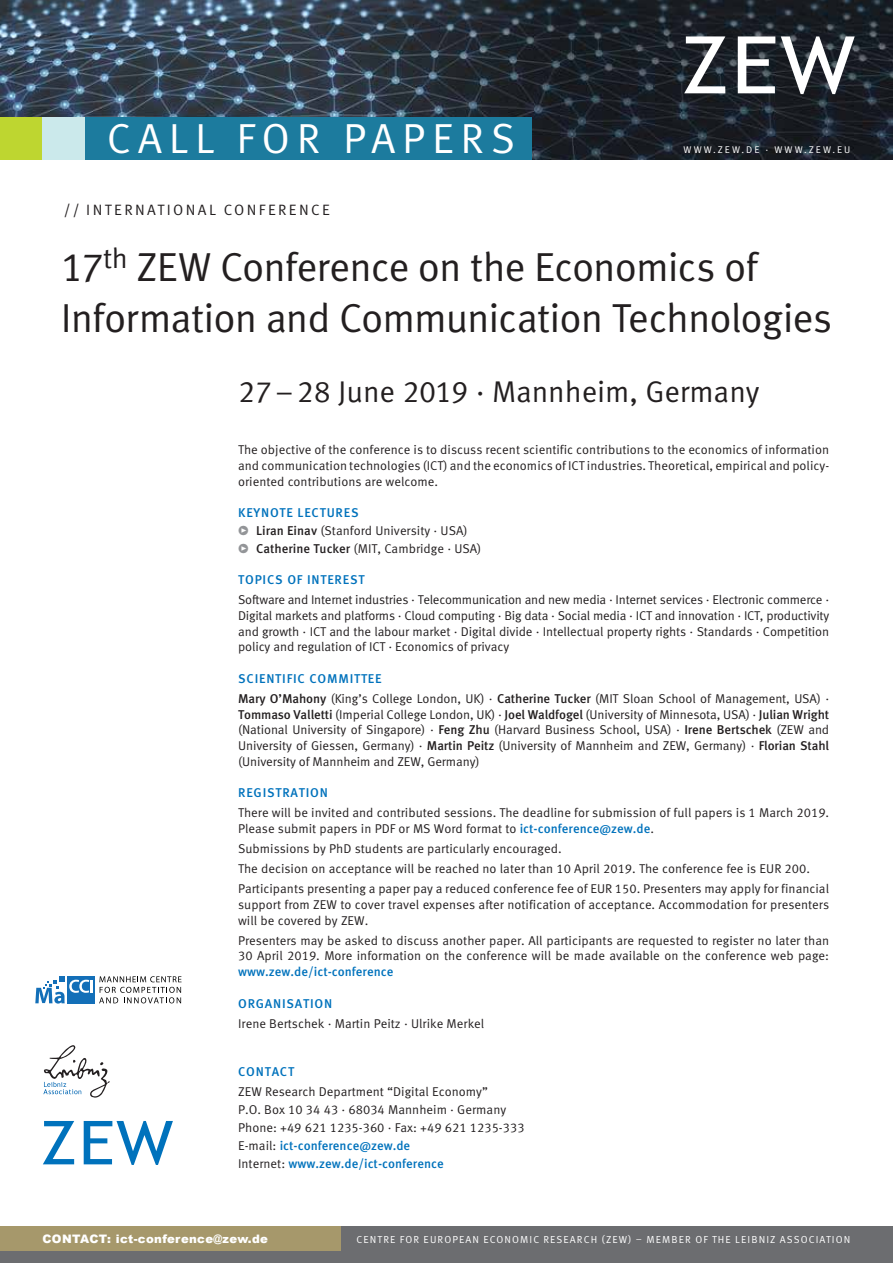
<style>
.page{position:relative;width:893px;height:1263px;background:#fff}
.page>*{position:absolute;margin:0;border:0;box-sizing:border-box;transform-origin:0 0}
.t1{font:42px "Meta Pro";letter-spacing:.16em;color:#fff}
.t2{font:40.5px/51px "Meta Pro";letter-spacing:-.025em;color:#231f20}
.t3{font:30px "Meta Pro";letter-spacing:-.005em;color:#231f20}
.t4{font:15px "Meta Pro";letter-spacing:.16em;color:#231f20}
.t5{font:12.75px/15.8px "Meta Pro";color:#231f20}
.t6{font:500 12.75px "Meta Pro";letter-spacing:.06em;color:#0072bc}
.t7{font:500 12.75px "Meta Pro";color:#0072bc}
.t8{font:900 11.7px "Arial";letter-spacing:.015em;color:#fff}
.t9{font:10.2px "Meta Pro";letter-spacing:.11em;color:#fff}
.t10{font:9.75px "Meta Pro";letter-spacing:.21em;color:#fff}
.s1{font-weight:500;color:#0072bc}
.s2{color:#939598}
.s3{font-weight:500}
</style>
<div class="page">
<div style="left:0;top:1226px;width:893px;height:37px;background:#6c6d70"></div>
<div style="left:0;top:1226px;width:340px;height:25px;background:#a6986b"></div>
<img style="left:0;top:0;width:893px;height:160px">
<svg style="left:684px;top:36px;width:41px;height:57px"></svg>
<svg style="left:738px;top:36px;width:37px;height:57px"></svg>
<svg style="left:781px;top:36px;width:74px;height:58px"></svg>
<div style="left:0;top:117px;width:43px;height:43px;background:#bed630"></div>
<div style="left:43px;top:117px;width:42px;height:43px;background:#cbe9eb"></div>
<div style="left:85px;top:117px;width:446px;height:43px;background:#1c7b9e"></div>
<svg style="left:43px;top:1121px;width:31px;height:43px"></svg>
<svg style="left:84px;top:1121px;width:89px;height:44px"></svg>
<div style="left:67px;top:976px;width:28px;height:27px;background:#136fb8"></div>
<svg style="left:35px;top:976px;width:58px;height:27px"></svg>
<svg style="left:99px;top:976px;width:83px;height:27px"></svg>
<svg style="left:43px;top:1045px;width:67px;height:53px"></svg>
<h1 class="t1" style="left:107px;top:111px;width:409px">CALL FOR PAPERS</h1>
<p class="t4" style="left:64px;top:201px;width:268px">// INTERNATIONAL CONFERENCE</p>
<p class="t10" style="left:684px;top:143px;width:168px">WWW.ZEW.DE · WWW.ZEW.EU</p>
<h2 class="t2" style="left:61px;top:243px;width:773px">17<sup>th</sup> ZEW Conference on the Economics of<br>Information and Communication Technologies</h2>
<h3 class="t3" style="left:238px;top:372px;width:523px">27–28 June 2019 · Mannheim, Germany</h3>
<p class="t5" style="left:238px;top:442px;width:593px;text-align:justify">The objective of the conference is to discuss recent scientific contributions to the economics of information and communication technologies (ICT) and the economics of ICT industries. Theoretical, empirical and policy&shy;oriented contributions are welcome.</p>
<p class="t5" style="left:238px;top:504px;width:245px;line-height:17.9px"><span class="s1">KEYNOTE LECTURES<br></span><span class="s2">ͮ</span> <span class="s3">Liran Einav</span> (Stanford University · USA) <span class="s2">ͮ</span> <span class="s3">Catherine Tucker</span> (MIT, Cambridge · USA)</p>
<p class="t6" style="left:238px;top:572px;width:128px">TOPICS OF INTEREST</p>
<p class="t5" style="left:238px;top:592px;width:593px;text-align:justify">Software and Internet industries · Telecommunication and new media · Internet services · Electronic commerce · Digital markets and platforms · Cloud computing · Big data · Social media · ICT and innovation · ICT, productivity and growth · ICT and the labour market · Digital divide · Intellectual property rights · Standards · Competition policy and regulation of ICT · Economics of privacy</p>
<p class="t5" style="left:238px;top:669px;width:593px;line-height:20px"><span class="s1">SCIENTIFIC COMMITTEE<br></span><span class="s3">Mary O’Mahony</span> (King’s College London, UK) · <span class="s3">Catherine Tucker</span> (MIT Sloan School of Management, USA) ·</p>
<p class="t5" style="left:238px;top:707px;width:593px;text-align:justify"><span class="s3">Tommaso Valletti</span> (Imperial College London, UK) · <span class="s3">Joel Waldfogel</span> (University of Minnesota, USA) · <span class="s3">Julian Wright </span>(National University of Singapore) · <span class="s3">Feng Zhu</span> (Harvard Business School, USA) · <span class="s3">Irene Bertschek</span> (ZEW and University of Giessen, Germany) · <span class="s3">Martin Peitz</span> (University of Mannheim and ZEW, Germany) · <span class="s3">Florian Stahl </span>(University of Mannheim and ZEW, Germany)</p>
<p class="t6" style="left:238px;top:785px;width:91px">REGISTRATION</p>
<p class="t5" style="left:238px;top:805px;width:593px">There will be invited and contributed sessions. The deadline for submission of full papers is 1 March 2019.<br>Please submit papers in PDF or MS Word format to <span class="s1">ict-conference@zew.de</span>.</p>
<p class="t5" style="left:238px;top:839px;width:592px;line-height:20px">Submissions by PhD students are particularly encouraged.<br>The decision on acceptance will be reached no later than 10 April 2019. The conference fee is EUR 200.<br>Participants presenting a paper pay a reduced conference fee of EUR 150. Presenters may apply for financial</p>
<p class="t5" style="left:238px;top:897px;width:593px">support from ZEW to cover travel expenses after notification of acceptance. Accommodation for presenters will be covered by ZEW.</p>
<p class="t5" style="left:238px;top:933px;width:593px">Presenters may be asked to discuss another paper. All participants are requested to register no later than<br>30 April 2019. More information on the conference will be made available on the conference web page:</p>
<p class="t7" style="left:238px;top:964px;width:157px">www.zew.de/ict-conference</p>
<p class="t6" style="left:238px;top:995px;width:96px">ORGANISATION</p>
<p class="t5" style="left:238px;top:1016px;width:248px">Irene Bertschek · Martin Peitz · Ulrike Merkel</p>
<p class="t6" style="left:238px;top:1064px;width:58px">CONTACT</p>
<p class="t5" style="left:238px;top:1083px;width:288px;line-height:17.9px">ZEW Research Department “Digital Economy”<br>P.O. Box 10 34 43 · 68034 Mannheim · Germany Phone: +49 621 1235-360 · Fax: +49 621 1235-333<br>E-mail: <span class="s1">ict-conference@zew.de<br></span>Internet: <span class="s1">www.zew.de/ict-conference</span></p>
<p class="t8" style="left:43px;top:1230px;width:227px">CONTACT: ict-conference@zew.de</p>
<p class="t8" style="left:45px;top:1230px;width:177px">Contact: schroeder@zew.de</p>
<p class="t9" style="left:357px;top:1233px;width:495px">CENTRE FOR EUROPEAN ECONOMIC RESEARCH (ZEW) – MEMBER OF THE LEIBNIZ ASSOCIATION</p>
</div>
